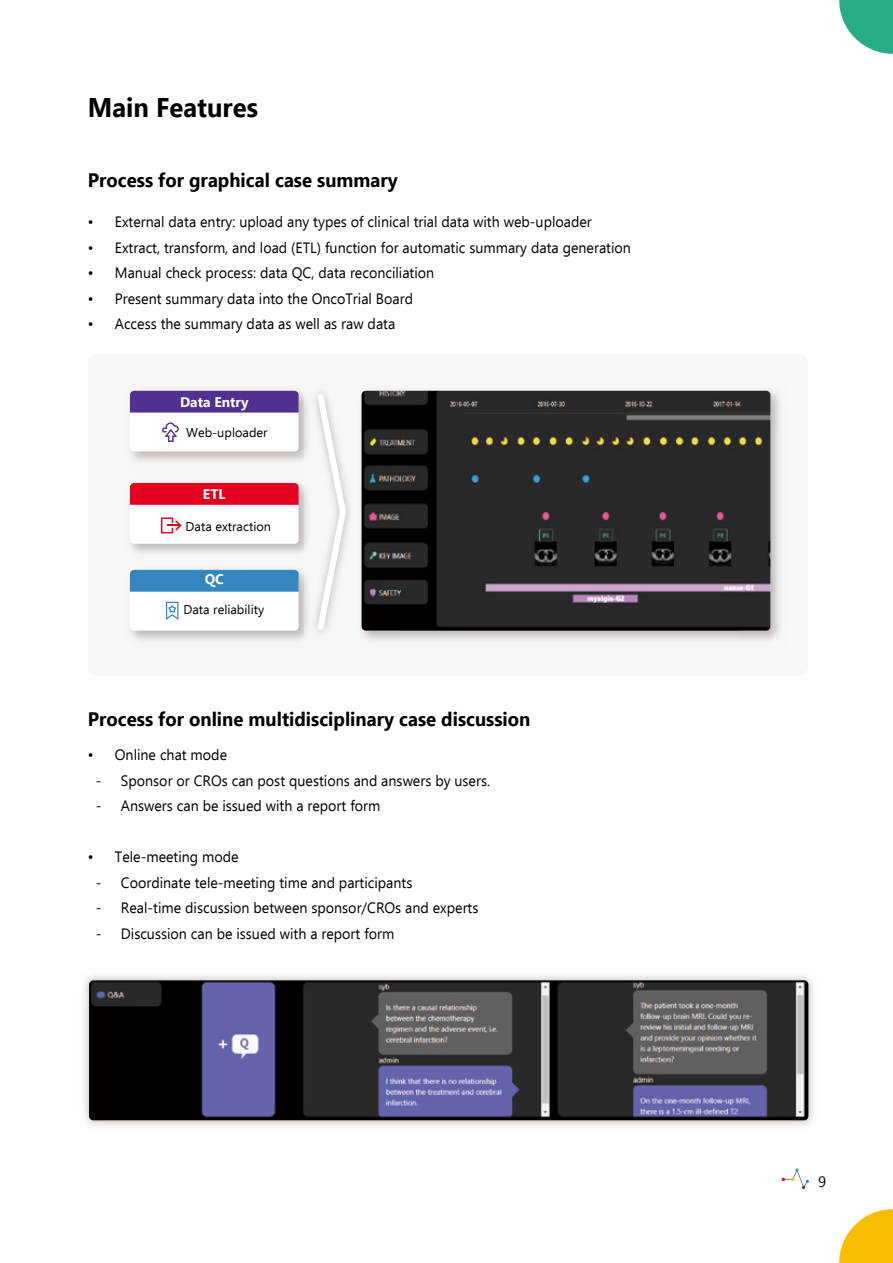
<style>
.page{position:relative;width:893px;height:1263px;background:#fff}
.page>*{position:absolute;margin:0;border:0;box-sizing:border-box;transform-origin:0 0}
.t1{font:700 27px "Ebrima";color:#000;scale:.95 1}
.t2{font:700 19.5px "Ebrima";color:#000;scale:.95 1}
.t3{font:15px "Ebrima";color:#000;scale:.95 1}
.t4{font:15px "Ebrima";color:#000}
.t5{font:700 13.8px "Ebrima";color:#fff}
.t6{font:12.75px "Ebrima";color:#000}
</style>
<div class="page">
<svg style="left:839px;top:1209px;width:54px;height:54px"></svg>
<svg style="left:839px;top:0;width:54px;height:54px"></svg>
<svg style="left:782px;top:1168px;width:27px;height:21px"></svg>
<img style="left:84px;top:975px;width:730px;height:151px">
<img style="left:89px;top:980px;width:719px;height:140px">
<div style="left:88px;top:354px;width:720px;height:322px;background:#f7f8f8;border-radius:9px"></div>
<img style="left:129px;top:390px;width:176px;height:72px">
<img style="left:129px;top:482px;width:176px;height:159px">
<img style="left:361px;top:390px;width:419px;height:45px">
<img style="left:770px;top:395px;width:1px;height:231px">
<img style="left:362px;top:391px;width:408px;height:240px">
<svg style="left:317px;top:394px;width:29px;height:236px"></svg>
<svg style="left:130px;top:391px;width:169px;height:60px"></svg>
<svg style="left:130px;top:483px;width:169px;height:61px"></svg>
<svg style="left:130px;top:570px;width:169px;height:61px"></svg>
<h1 class="t1" style="left:88px;top:86px;width:181px">Main Features</h1>
<h2 class="t2" style="left:88px;top:164px;width:328px">Process for graphical case summary</h2>
<p class="t3" style="left:88px;top:211px;width:532px">• External data entry: upload any types of clinical trial data with web-uploader</p>
<p class="t3" style="left:88px;top:236px;width:573px">• Extract, transform, and load (ETL) function for automatic summary data generation</p>
<p class="t3" style="left:88px;top:262px;width:366px">• Manual check process: data QC, data reconciliation</p>
<p class="t3" style="left:88px;top:287px;width:344px">• Present summary data into the OncoTrial Board</p>
<p class="t3" style="left:88px;top:313px;width:325px">• Access the summary data as well as raw data</p>
<p class="t5" style="left:180px;top:391px;width:70px">Data Entry</p>
<p class="t6" style="left:186px;top:423px;width:83px">Web-uploader</p>
<p class="t5" style="left:203px;top:483px;width:24px">ETL</p>
<p class="t6" style="left:186px;top:517px;width:87px">Data extraction</p>
<p class="t5" style="left:205px;top:568px;width:21px">QC</p>
<p class="t6" style="left:183px;top:600px;width:82px">Data reliability</p>
<h2 class="t2" style="left:88px;top:704px;width:467px">Process for online multidisciplinary case discussion</h2>
<p class="t3" style="left:88px;top:744px;width:148px">• Online chat mode</p>
<p class="t3" style="left:96px;top:769px;width:417px">- Sponsor or CROs can post questions and answers by users.</p>
<p class="t3" style="left:96px;top:795px;width:301px">- Answers can be issued with a report form</p>
<p class="t3" style="left:88px;top:846px;width:160px">• Tele-meeting mode</p>
<p class="t3" style="left:96px;top:871px;width:335px">- Coordinate tele-meeting time and participants</p>
<p class="t3" style="left:96px;top:897px;width:404px">- Real-time discussion between sponsor/CROs and experts</p>
<p class="t3" style="left:96px;top:922px;width:316px">- Discussion can be issued with a report form</p>
<p class="t4" style="left:818px;top:1170px;width:10px">9</p>
</div>
